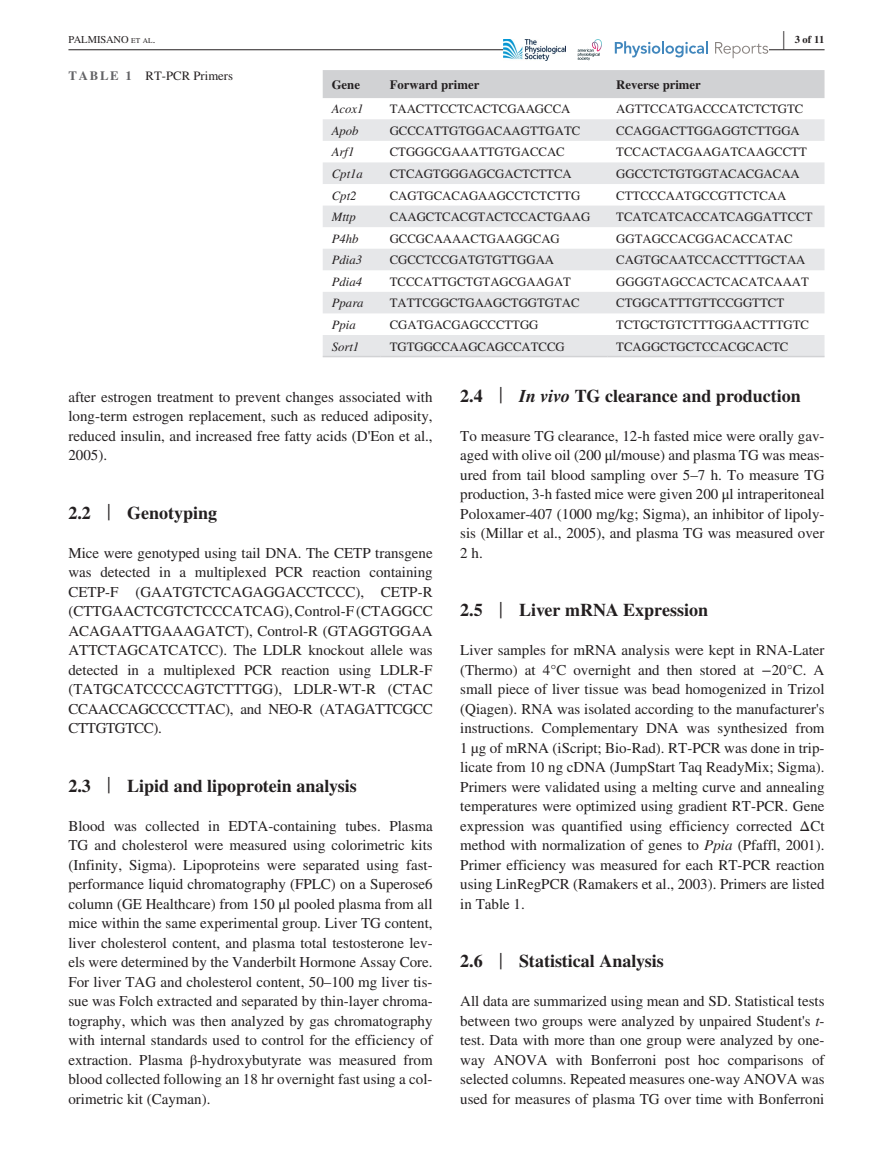
<style>
.page{position:relative;width:893px;height:1174px;background:#fff}
.page>*{position:absolute;margin:0;border:0;box-sizing:border-box;transform-origin:0 0}
.t1{font:700 25.95px "STIX";color:#231f20;scale:.36 1}
.t2{font:700 18px "STIX";color:#231f20}
.t3{font:15px/19.5px "STIX";color:#231f20;text-align:justify}
.t4{font:12.75px "STIX";color:#231f20}
.t5{font:italic 12.75px "STIX";color:#231f20}
.t6{font:700 12.75px "STIX";color:#231f20}
.t7{font:10.5px "STIX";color:#231f20}
.t8{font:700 10.5px "STIX";color:#231f20}
.s1{font-size:7.35px}
.s2{font-weight:700;color:#636366}
.s3{font-weight:400;font-size:23.7px}
.s4{font-style:italic}
</style>
<div class="page">
<hr style="left:68px;top:49px;width:756px;height:1px;background:#231f20">
<div style="left:504px;top:39px;width:264px;height:21px;background:#fff"></div>
<svg style="left:578px;top:39px;width:24px;height:21px"></svg>
<img style="left:504px;top:39px;width:61px;height:21px">
<svg style="left:615px;top:41px;width:93px;height:16px"></svg>
<svg style="left:715px;top:42px;width:53px;height:16px"></svg>
<div style="left:323px;top:70px;width:501px;height:28px;background:#d1d2d4"></div>
<svg style="left:323px;top:119px;width:501px;height:237px;fill:#e6e7e9"></svg>
<hr style="left:323px;top:356px;width:58px;height:1px;background:#d1d2d4">
<hr style="left:381px;top:356px;width:226px;height:1px;background:#d1d2d4">
<hr style="left:607px;top:356px;width:217px;height:1px;background:#d1d2d4">
<h1 class="t1" style="left:783px;top:24px;width:7px">|</h1>
<p class="t7" style="left:68px;top:32px;width:88px">PALMISANO <span class="s1">et al</span> .</p>
<p class="t8" style="left:795px;top:33px;width:31px">3 of 11</p>
<p class="t4" style="left:68px;top:67px;width:166px"><span class="s2">TABLE 1</span> RT-PCR Primers</p>
<p class="t6" style="left:332px;top:77px;width:30px">Gene</p>
<p class="t6" style="left:390px;top:77px;width:91px">Forward primer</p>
<p class="t6" style="left:616px;top:77px;width:86px">Reverse primer</p>
<p class="t5" style="left:332px;top:100px;width:33px">Acox1</p>
<p class="t4" style="left:390px;top:100px;width:182px">TAACTTCCTCACTCGAAGCCA</p>
<p class="t4" style="left:616px;top:100px;width:189px">AGTTCCATGACCCATCTCTGTC</p>
<p class="t5" style="left:332px;top:122px;width:28px">Apob</p>
<p class="t4" style="left:390px;top:122px;width:192px">GCCCATTGTGGACAAGTTGATC</p>
<p class="t4" style="left:616px;top:122px;width:185px">CCAGGACTTGGAGGTCTTGGA</p>
<p class="t5" style="left:332px;top:143px;width:24px">Arf1</p>
<p class="t4" style="left:390px;top:143px;width:176px">CTGGGCGAAATTGTGACCAC</p>
<p class="t4" style="left:616px;top:143px;width:192px">TCCACTACGAAGATCAAGCCTT</p>
<p class="t5" style="left:332px;top:165px;width:33px">Cpt1a</p>
<p class="t4" style="left:390px;top:165px;width:184px">CTCAGTGGGAGCGACTCTTCA</p>
<p class="t4" style="left:616px;top:165px;width:185px">GGCCTCTGTGGTACACGACAA</p>
<p class="t5" style="left:332px;top:186px;width:26px">Cpt2</p>
<p class="t4" style="left:390px;top:186px;width:192px">CAGTGCACAGAAGCCTCTCTTG</p>
<p class="t4" style="left:616px;top:186px;width:172px">CTTCCCAATGCCGTTCTCAA</p>
<p class="t5" style="left:332px;top:208px;width:26px">Mttp</p>
<p class="t4" style="left:390px;top:208px;width:202px">CAAGCTCACGTACTCCACTGAAG</p>
<p class="t4" style="left:616px;top:208px;width:198px">TCATCATCACCATCAGGATTCCT</p>
<p class="t5" style="left:332px;top:230px;width:28px">P4hb</p>
<p class="t4" style="left:390px;top:230px;width:171px">GCCGCAAAACTGAAGGCAG</p>
<p class="t4" style="left:616px;top:230px;width:178px">GGTAGCCACGGACACCATAC</p>
<p class="t5" style="left:332px;top:251px;width:32px">Pdia3</p>
<p class="t4" style="left:390px;top:251px;width:166px">CGCCTCCGATGTGTTGGAA</p>
<p class="t4" style="left:616px;top:251px;width:191px">CAGTGCAATCCACCTTTGCTAA</p>
<p class="t5" style="left:332px;top:273px;width:32px">Pdia4</p>
<p class="t4" style="left:390px;top:273px;width:183px">TCCCATTGCTGTAGCGAAGAT</p>
<p class="t4" style="left:616px;top:273px;width:194px">GGGGTAGCCACTCACATCAAAT</p>
<p class="t5" style="left:332px;top:294px;width:33px">Ppara</p>
<p class="t4" style="left:390px;top:294px;width:191px">TATTCGGCTGAAGCTGGTGTAC</p>
<p class="t4" style="left:616px;top:294px;width:169px">CTGGCATTTGTTCCGGTTCT</p>
<p class="t5" style="left:332px;top:316px;width:26px">Ppia</p>
<p class="t4" style="left:390px;top:316px;width:150px">CGATGACGAGCCCTTGG</p>
<p class="t4" style="left:616px;top:316px;width:194px">TCTGCTGTCTTTGGAACTTTGTC</p>
<p class="t5" style="left:332px;top:337px;width:29px">Sort1</p>
<p class="t4" style="left:390px;top:337px;width:176px">TGTGGCCAAGCAGCCATCCG</p>
<p class="t4" style="left:616px;top:337px;width:174px">TCAGGCTGCTCCACGCACTC</p>
<p class="t3" style="left:68px;top:388px;width:366px">after estrogen treatment to prevent changes associated with long-term estrogen replacement, such as reduced adiposity, reduced insulin, and increased free fatty acids (D'Eon et al., 2005).</p>
<p class="t2" style="left:68px;top:502px;width:150px">2.2 <span class="s3">|</span> Genotyping</p>
<p class="t3" style="left:68px;top:544px;width:366px">Mice were genotyped using tail DNA. The CETP transgene was detected in a multiplexed PCR reaction containing CETP-F (GAATGTCTCAGAGGACCTCCC), CETP-R (CTTGAACTCGTCTCCCATCAG), Control-F (CTAGGCC ACAGAATTGAAAGATCT), Control-R (GTAGGTGGAA ATTCTAGCATCATCC). The LDLR knockout allele was detected in a multiplexed PCR reaction using LDLR-F (TATGCATCCCCAGTCTTTGG), LDLR-WT-R (CTAC CCAACCAGCCCCTTAC), and NEO-R (ATAGATTCGCC CTTGTGTCC).</p>
<p class="t2" style="left:68px;top:775px;width:290px">2.3 <span class="s3">|</span> Lipid and lipoprotein analysis</p>
<p class="t3" style="left:68px;top:817px;width:366px">Blood was collected in EDTA-containing tubes. Plasma TG and cholesterol were measured using colorimetric kits (Infinity, Sigma). Lipoproteins were separated using fast&shy;performance liquid chromatography (FPLC) on a Superose6 column (GE Healthcare) from 150 μl pooled plasma from all mice within the same experimental group. Liver TG content, liver cholesterol content, and plasma total testosterone lev&shy;els were determined by the Vanderbilt Hormone Assay Core.<br>For liver TAG and cholesterol content, 50–100 mg liver tis&shy;sue was Folch extracted and separated by thin-layer chroma&shy;tography, which was then analyzed by gas chromatography with internal standards used to control for the efficiency of extraction. Plasma β-hydroxybutyrate was measured from blood collected following an 18 hr overnight fast using a col&shy;orimetric kit (Cayman).</p>
<p class="t2" style="left:460px;top:385px;width:342px">2.4 <span class="s3">|</span> <span class="s4">In vivo</span> TG clearance and production</p>
<p class="t3" style="left:460px;top:427px;width:366px">To measure TG clearance, 12-h fasted mice were orally gav&shy;aged with olive oil (200 μl/mouse) and plasma TG was meas&shy;ured from tail blood sampling over 5–7 h. To measure TG production, 3-h fasted mice were given 200 μl intraperitoneal Poloxamer-407 (1000 mg/kg; Sigma), an inhibitor of lipoly&shy;sis (Millar et al., 2005), and plasma TG was measured over 2 h.</p>
<p class="t2" style="left:460px;top:599px;width:249px">2.5 <span class="s3">|</span> Liver mRNA Expression</p>
<p class="t3" style="left:460px;top:641px;width:366px">Liver samples for mRNA analysis were kept in RNA-Later (Thermo) at 4°C overnight and then stored at −20°C. A small piece of liver tissue was bead homogenized in Trizol (Qiagen). RNA was isolated according to the manufacturer's instructions. Complementary DNA was synthesized from 1 µg of mRNA (iScript; Bio-Rad). RT-PCR was done in trip&shy;licate from 10 ng cDNA (JumpStart Taq ReadyMix; Sigma).<br>Primers were validated using a melting curve and annealing temperatures were optimized using gradient RT-PCR. Gene expression was quantified using efficiency corrected ΔCt method with normalization of genes to <span class="s4">Ppia</span> (Pfaffl, 2001).<br>Primer efficiency was measured for each RT-PCR reaction using LinRegPCR (Ramakers et al., 2003). Primers are listed in Table 1.</p>
<p class="t2" style="left:460px;top:950px;width:205px">2.6 <span class="s3">|</span> Statistical Analysis</p>
<p class="t3" style="left:460px;top:992px;width:366px">All data are summarized using mean and SD. Statistical tests between two groups were analyzed by unpaired Student's <span class="s4">t&shy;</span>test. Data with more than one group were analyzed by one&shy;way ANOVA with Bonferroni post hoc comparisons of selected columns. Repeated measures one-way ANOVA was used for measures of plasma TG over time with Bonferroni</p>
</div>
